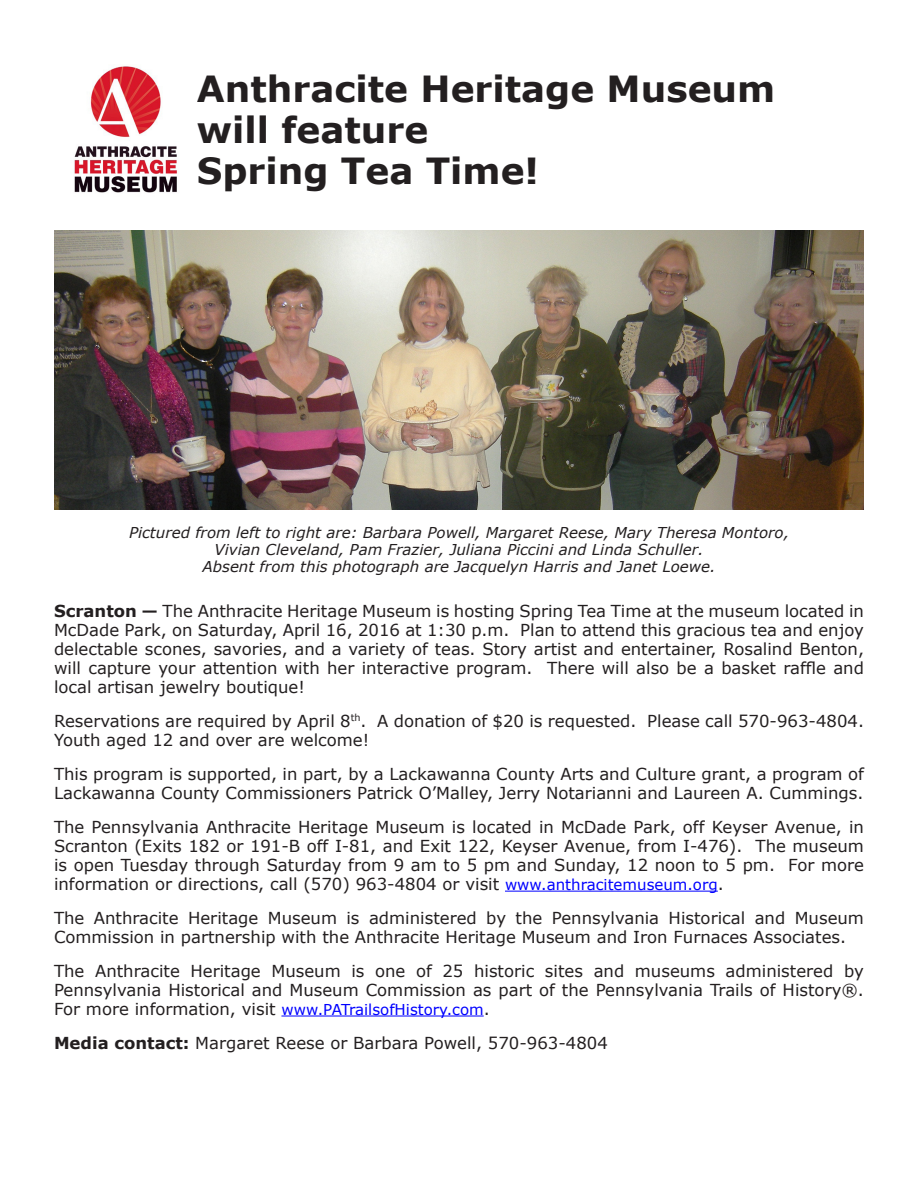
<style>
.page{position:relative;width:918px;height:1188px;background:#fff}
.page>*{position:absolute;margin:0;border:0;box-sizing:border-box;transform-origin:0 0}
.t1{font:700 36px "Verdana";color:#231f20}
.t2{font:16.5px/19px "Verdana";color:#231f20;text-align:justify}
.t3{font:italic 15px "Verdana";color:#231f20}
.s1{font-weight:700}
.s2{font-size:15px;color:#00f}
</style>
<div class="page">
<hr style="left:505px;top:891px;width:213px;height:1px;background:#00f">
<hr style="left:281px;top:1016px;width:203px;height:1px;background:#00f">
<img style="left:54px;top:230px;width:810px;height:279px">
<img style="left:73px;top:66px;width:105px;height:127px">
<p class="t1" style="left:197px;top:65px;width:580px">Anthracite Heritage Museum</p>
<p class="t1" style="left:197px;top:107px;width:233px">will feature</p>
<p class="t1" style="left:197px;top:148px;width:344px">Spring Tea Time!</p>
<p class="t3" style="left:129px;top:523px;width:662px">Pictured from left to right are: Barbara Powell, Margaret Reese, Mary Theresa Montoro,</p>
<p class="t3" style="left:214px;top:540px;width:491px">Vivian Cleveland, Pam Frazier, Juliana Piccini and Linda Schuller.</p>
<p class="t3" style="left:203px;top:557px;width:514px">Absent from this photograph are Jacquelyn Harris and Janet Loewe.</p>
<p class="t2" style="left:54px;top:602px;width:812px"><span class="s1">Scranton —</span> The Anthracite Heritage Museum is hosting Spring Tea Time at the museum located in McDade Park, on Saturday, April 16, 2016 at 1:30 p.m. Plan to attend this gracious tea and enjoy delectable scones, savories, and a variety of teas. Story artist and entertainer, Rosalind Benton, will capture your attention with her interactive program. There will also be a basket raffle and local artisan jewelry boutique!</p>
<p class="t2" style="left:54px;top:712px;width:812px">Reservations are required by April 8<sup>th</sup>. A donation of $20 is requested. Please call 570-963-4804.<br>Youth aged 12 and over are welcome!</p>
<p class="t2" style="left:54px;top:765px;width:812px">This program is supported, in part, by a Lackawanna County Arts and Culture grant, a program of<br>Lackawanna County Commissioners Patrick O’Malley, Jerry Notarianni and Laureen A. Cummings.</p>
<p class="t2" style="left:54px;top:818px;width:812px">The Pennsylvania Anthracite Heritage Museum is located in McDade Park, off Keyser Avenue, in Scranton (Exits 182 or 191-B off I-81, and Exit 122, Keyser Avenue, from I-476). The museum is open Tuesday through Saturday from 9 am to 5 pm and Sunday, 12 noon to 5 pm. For more information or directions, call (570) 963-4804 or visit <span class="s2">www.anthracitemuseum.org</span>.</p>
<p class="t2" style="left:54px;top:909px;width:812px">The Anthracite Heritage Museum is administered by the Pennsylvania Historical and Museum<br>Commission in partnership with the Anthracite Heritage Museum and Iron Furnaces Associates.</p>
<p class="t2" style="left:54px;top:962px;width:812px">The Anthracite Heritage Museum is one of 25 historic sites and museums administered by Pennsylvania Historical and Museum Commission as part of the Pennsylvania Trails of History®.<br>For more information, visit <span class="s2">www.PATrailsofHistory.com</span>.</p>
<p class="t2" style="left:54px;top:1033px;width:555px"><span class="s1">Media contact:</span> Margaret Reese or Barbara Powell, 570-963-4804</p>
</div>
